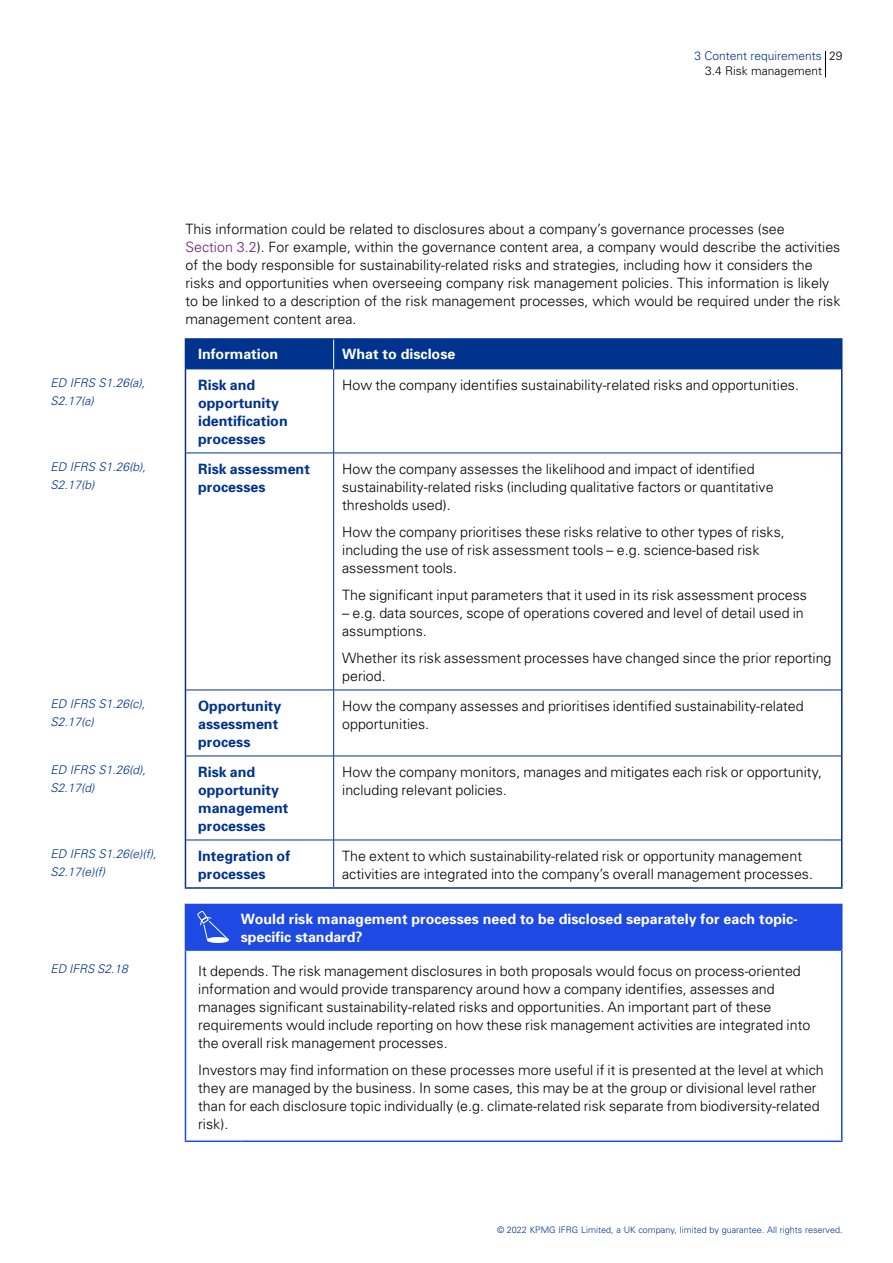
<style>
.page{position:relative;width:893px;height:1263px;background:#fff}
.page>*{position:absolute;margin:0;border:0;box-sizing:border-box;transform-origin:0 0}
.Bodycopy_9_5pt{font:300 14.25px/18px "Univers";color:#000}
.Body_Indent{font:300 14.25px/18px "Univers";color:#000}
.Bodycopy_9_5pt-2{font:700 14.25px/18px "Univers";color:#00338d}
.Table_Header{font:700 14.25px/18px "Univers";color:#fff}
.Bodycopy_9_5pt-3{font:italic 300 12px/18px "Univers";color:#00338d}
.t1{font:300 12px/15px "Univers";color:#00338d}
.t2{font:300 9px "Univers";color:#00338d}
.s1{color:#000}
.s2{color:#6d2077}
</style>
<div class="page">
<svg style="left:825px;top:51px;width:1px;height:26px"></svg>
<svg style="left:184px;top:339px;width:657px;height:549px"></svg>
<hr style="left:185px;top:338px;width:149px;height:2px;background:#00338d">
<hr style="left:334px;top:338px;width:508px;height:2px;background:#00338d">
<hr style="left:185px;top:369px;width:1px;height:84px;background:#00338d">
<hr style="left:841px;top:369px;width:1px;height:84px;background:#00338d">
<hr style="left:185px;top:453px;width:1px;height:237px;background:#00338d">
<hr style="left:841px;top:453px;width:1px;height:237px;background:#00338d">
<hr style="left:185px;top:690px;width:1px;height:66px;background:#00338d">
<hr style="left:841px;top:690px;width:1px;height:66px;background:#00338d">
<hr style="left:185px;top:756px;width:1px;height:84px;background:#00338d">
<hr style="left:841px;top:756px;width:1px;height:84px;background:#00338d">
<hr style="left:185px;top:840px;width:1px;height:47px;background:#00338d">
<hr style="left:841px;top:840px;width:1px;height:47px;background:#00338d">
<hr style="left:185px;top:887px;width:149px;height:2px;background:#00338d">
<hr style="left:334px;top:887px;width:508px;height:2px;background:#00338d">
<hr style="left:186px;top:369px;width:148px;height:1px;background:#00338d">
<hr style="left:334px;top:369px;width:507px;height:1px;background:#00338d">
<hr style="left:333px;top:369px;width:1px;height:84px;background:#00338d">
<hr style="left:186px;top:453px;width:148px;height:1px;background:#00338d">
<hr style="left:334px;top:453px;width:507px;height:1px;background:#00338d">
<hr style="left:333px;top:453px;width:1px;height:237px;background:#00338d">
<hr style="left:186px;top:690px;width:148px;height:1px;background:#00338d">
<hr style="left:334px;top:690px;width:507px;height:1px;background:#00338d">
<hr style="left:333px;top:690px;width:1px;height:66px;background:#00338d">
<hr style="left:186px;top:756px;width:148px;height:1px;background:#00338d">
<hr style="left:334px;top:756px;width:507px;height:1px;background:#00338d">
<hr style="left:333px;top:756px;width:1px;height:84px;background:#00338d">
<hr style="left:186px;top:840px;width:148px;height:1px;background:#00338d">
<hr style="left:334px;top:840px;width:507px;height:1px;background:#00338d">
<hr style="left:333px;top:840px;width:1px;height:47px;background:#00338d">
<div style="left:185px;top:339px;width:657px;height:30px;background:#00338d"></div>
<hr style="left:185px;top:949px;width:56px;height:2px;background:#1e49e2">
<hr style="left:185px;top:951px;width:1px;height:189px;background:#1e49e2">
<hr style="left:241px;top:949px;width:601px;height:2px;background:#1e49e2">
<hr style="left:841px;top:951px;width:1px;height:189px;background:#1e49e2">
<hr style="left:185px;top:1140px;width:56px;height:2px;background:#1e49e2">
<hr style="left:241px;top:1140px;width:601px;height:2px;background:#1e49e2">
<div style="left:185px;top:904px;width:657px;height:46px;background:#1e49e2"></div>
<p class="t1" style="left:705px;top:48px;width:139px;text-indent:-11px">3 Content requirements <span class="s1">29<br>3.4 Risk management</span></p>
<p class="Body_Indent" style="left:185px;top:220px;width:656px">This information could be related to disclosures about a company’s governance processes (see<br><span class="s2">Section 3.2</span>). For example, within the governance content area, a company would describe the activities of the body responsible for sustainability-related risks and strategies, including how it considers the risks and opportunities when overseeing company risk management policies. This information is likely to be linked to a description of the risk management processes, which would be required under the risk management content area.</p>
<p class="Table_Header" style="left:198px;top:345px;width:81px">Information</p>
<p class="Table_Header" style="left:342px;top:345px;width:115px">What to disclose</p>
<p class="Bodycopy_9_5pt-3" style="left:50px;top:374px;width:96px">ED IFRS S1.26(a),<br>S2.17(a)</p>
<p class="Bodycopy_9_5pt-2" style="left:198px;top:376px;width:91px">Risk and opportunity identification processes</p>
<p class="Bodycopy_9_5pt" style="left:342px;top:376px;width:458px">How the company identifies sustainability-related risks and opportunities.</p>
<p class="Bodycopy_9_5pt-3" style="left:50px;top:458px;width:97px">ED IFRS S1.26(b),<br>S2.17(b)</p>
<p class="Bodycopy_9_5pt-2" style="left:198px;top:460px;width:113px">Risk assessment processes</p>
<p class="Bodycopy_9_5pt" style="left:342px;top:460px;width:433px">How the company assesses the likelihood and impact of identified sustainability-related risks (including qualitative factors or quantitative thresholds used).</p>
<p class="Bodycopy_9_5pt" style="left:342px;top:523px;width:444px">How the company prioritises these risks relative to other types of risks, including the use of risk assessment tools – e.g. science-based risk assessment tools.</p>
<p class="Bodycopy_9_5pt" style="left:342px;top:586px;width:466px">The significant input parameters that it used in its risk assessment process</p>
<p class="Bodycopy_9_5pt" style="left:342px;top:604px;width:463px">– e.g. data sources, scope of operations covered and level of detail used in assumptions.</p>
<p class="Bodycopy_9_5pt" style="left:342px;top:649px;width:491px">Whether its risk assessment processes have changed since the prior reporting period.</p>
<p class="Bodycopy_9_5pt-3" style="left:50px;top:695px;width:96px">ED IFRS S1.26(c),<br>S2.17(c)</p>
<p class="Bodycopy_9_5pt-2" style="left:198px;top:697px;width:85px">Opportunity assessment process</p>
<p class="Bodycopy_9_5pt" style="left:342px;top:697px;width:463px">How the company assesses and prioritises identified sustainability-related opportunities.</p>
<p class="Bodycopy_9_5pt-3" style="left:50px;top:761px;width:97px">ED IFRS S1.26(d),<br>S2.17(d)</p>
<p class="Bodycopy_9_5pt-2" style="left:198px;top:763px;width:92px">Risk and opportunity management processes</p>
<p class="Bodycopy_9_5pt" style="left:342px;top:763px;width:481px">How the company monitors, manages and mitigates each risk or opportunity, including relevant policies.</p>
<p class="Bodycopy_9_5pt-3" style="left:50px;top:845px;width:108px">ED IFRS S1.26(e)(f),<br>S2.17(e)(f)</p>
<p class="Bodycopy_9_5pt-2" style="left:198px;top:847px;width:93px">Integration of processes</p>
<p class="Bodycopy_9_5pt" style="left:342px;top:847px;width:472px">The extent to which sustainability-related risk or opportunity management activities are integrated into the company’s overall management processes.</p>
<p class="Table_Header" style="left:241px;top:909px;width:559px">Would risk management processes need to be disclosed separately for each topic&shy;specific standard?</p>
<p class="Bodycopy_9_5pt-3" style="left:50px;top:959px;width:79px">ED IFRS S2.18</p>
<p class="Bodycopy_9_5pt" style="left:198px;top:961px;width:614px">It depends. The risk management disclosures in both proposals would focus on process-oriented information and would provide transparency around how a company identifies, assesses and manages significant sustainability-related risks and opportunities. An important part of these requirements would include reporting on how these risk management activities are integrated into the overall risk management processes.</p>
<p class="Bodycopy_9_5pt" style="left:198px;top:1060px;width:627px">Investors may find information on these processes more useful if it is presented at the level at which they are managed by the business. In some cases, this may be at the group or divisional level rather than for each disclosure topic individually (e.g. climate-related risk separate from biodiversity-related risk).</p>
<p class="t2" style="left:497px;top:1224px;width:347px">© 2022 KPMG IFRG Limited, a UK company, limited by guarantee. All rights reserved.</p>
</div>
